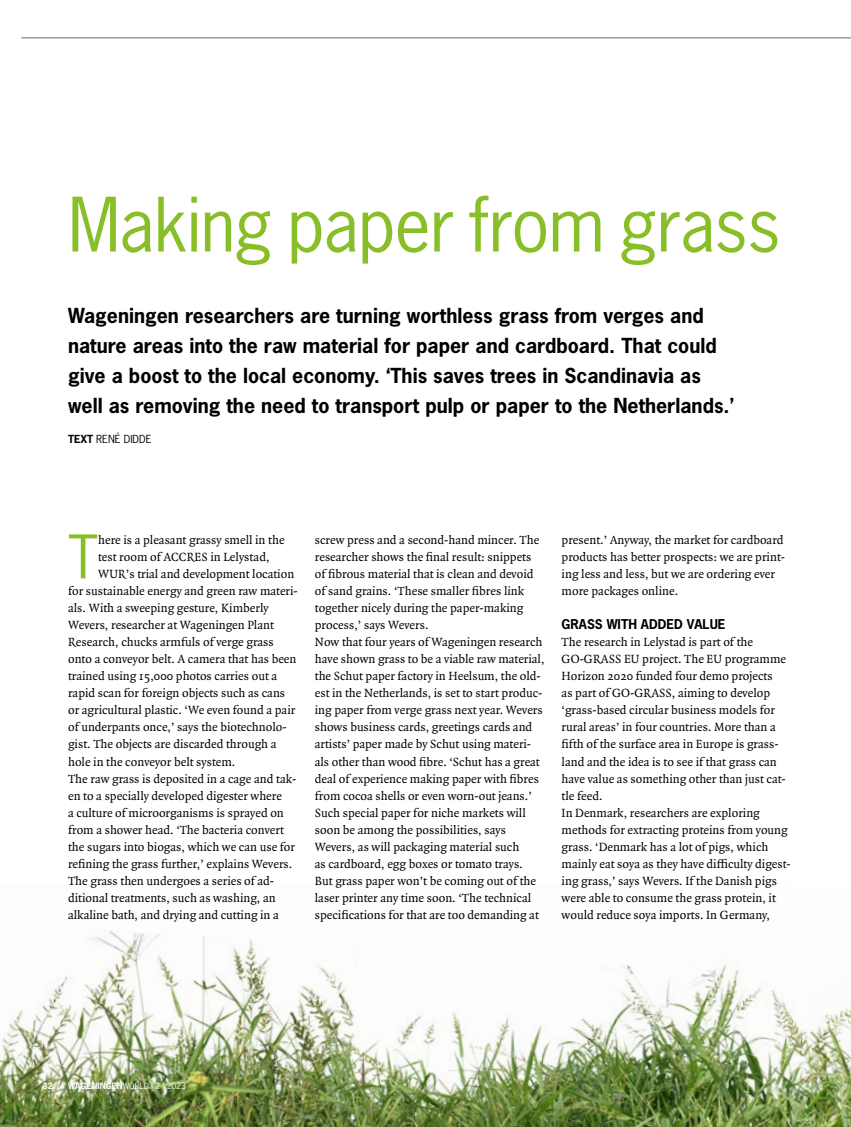
<style>
.page{position:relative;width:851px;height:1127px;background:#fff}
.page>*{position:absolute;margin:0;border:0;box-sizing:border-box;transform-origin:0 0}
.Kop_1_medium_corps_variabel_H1{font:70.5px "News Gothic Std";letter-spacing:-.015em;color:#88bf28}
.Body___Initiaal_Medium_UK_P{font:56.4px "News Gothic Std";color:#88bf28}
.Intro_UK_P{font:700 19.5px/30px "News Gothic Std";color:#000}
.Body_UK_P{font:12.75px/17px "Quadraat OT";color:#000}
.Body___Initiaal_Medium_UK_P-2{font:12.75px "Quadraat OT";color:#000}
.Tussenkop_H2{font:700 12.75px "News Gothic Std";color:#000}
.Credit_na_intro_P{font:10.5px "News Gothic Std";color:#000}
.t1{font:700 8.25px "News Gothic Std";letter-spacing:.01em;color:#fff}
.s1{font-weight:700}
.s2{font-weight:400}
</style>
<div class="page">
<img style="left:0;top:931px;width:850px;height:196px">
<svg style="left:21px;top:37px;width:829px;height:2px;background:#b3b4b4"></svg>
<h1 class="Kop_1_medium_corps_variabel_H1" style="left:68px;top:180px;width:714px">Making paper from grass</h1>
<p class="Intro_UK_P" style="left:68px;top:300px;width:667px">Wageningen researchers are turning worthless grass from verges and nature areas into the raw material for paper and cardboard. That could give a boost to the local economy. ‘This saves trees in Scandinavia as well as removing the need to transport pulp or paper to the Netherlands.’</p>
<p class="Credit_na_intro_P" style="left:68px;top:432px;width:85px"><span class="s1">TEXT</span> RENÉ DIDDE</p>
<p class="Body___Initiaal_Medium_UK_P" style="left:68px;top:521px;width:32px">T</p>
<p class="Body___Initiaal_Medium_UK_P-2" style="left:98px;top:533px;width:188px">here is a pleasant grassy smell in the</p>
<p class="Body___Initiaal_Medium_UK_P-2" style="left:98px;top:550px;width:173px">test room of ACCRES in Lelystad,</p>
<p class="Body___Initiaal_Medium_UK_P-2" style="left:98px;top:567px;width:198px">WUR’s trial and development location</p>
<p class="Body___Initiaal_Medium_UK_P-2" style="left:68px;top:584px;width:231px">for sustainable energy and green raw materi-</p>
<p class="Body___Initiaal_Medium_UK_P-2" style="left:68px;top:601px;width:202px">als. With a sweeping gesture, Kimberly</p>
<p class="Body___Initiaal_Medium_UK_P-2" style="left:68px;top:618px;width:207px">Wevers, researcher at Wageningen Plant</p>
<p class="Body___Initiaal_Medium_UK_P-2" style="left:68px;top:635px;width:207px">Research, chucks armfuls of verge grass</p>
<p class="Body___Initiaal_Medium_UK_P-2" style="left:68px;top:652px;width:230px">onto a conveyor belt. A camera that has been</p>
<p class="Body___Initiaal_Medium_UK_P-2" style="left:68px;top:669px;width:210px">trained using 15,000 photos carries out a</p>
<p class="Body___Initiaal_Medium_UK_P-2" style="left:68px;top:686px;width:219px">rapid scan for foreign objects such as cans</p>
<p class="Body___Initiaal_Medium_UK_P-2" style="left:68px;top:703px;width:229px">or agricultural plastic. ‘We even found a pair</p>
<p class="Body___Initiaal_Medium_UK_P-2" style="left:68px;top:720px;width:220px">of underpants once,’ says the biotechnolo-</p>
<p class="Body___Initiaal_Medium_UK_P-2" style="left:68px;top:737px;width:210px">gist. The objects are discarded through a</p>
<p class="Body___Initiaal_Medium_UK_P-2" style="left:68px;top:754px;width:169px">hole in the conveyor belt system.</p>
<p class="Body_UK_P" style="left:68px;top:770px;width:230px">The raw grass is deposited in a cage and tak&shy;en to a specially developed digester where<br>a culture of microorganisms is sprayed on from a shower head. ‘The bacteria convert the sugars into biogas, which we can use for refining the grass further,’ explains Wevers.</p>
<p class="Body_UK_P" style="left:68px;top:872px;width:212px">The grass then undergoes a series of ad&shy;ditional treatments, such as washing, an alkaline bath, and drying and cutting in a</p>
<p class="Body_UK_P" style="left:315px;top:532px;width:226px">screw press and a second-hand mincer. The researcher shows the final result: snippets of fibrous material that is clean and devoid of sand grains. ‘These smaller fibres link together nicely during the paper-making process,’ says Wevers.</p>
<p class="Body_UK_P" style="left:315px;top:634px;width:231px">Now that four years of Wageningen research have shown grass to be a viable raw material, the Schut paper factory in Heelsum, the old&shy;est in the Netherlands, is set to start produc&shy;ing paper from verge grass next year. Wevers shows business cards, greetings cards and artists’ paper made by Schut using materi&shy;als other than wood fibre. ‘Schut has a great deal of experience making paper with fibres from cocoa shells or even worn-out jeans.’</p>
<p class="Body_UK_P" style="left:315px;top:804px;width:225px">Such special paper for niche markets will soon be among the possibilities, says Wevers, as will packaging material such<br>as cardboard, egg boxes or tomato trays.<br>But grass paper won’t be coming out of the laser printer any time soon. ‘The technical specifications for that are too demanding at</p>
<p class="Body_UK_P" style="left:561px;top:532px;width:225px">present.’ Anyway, the market for cardboard products has better prospects: we are print&shy;ing less and less, but we are ordering ever more packages online.</p>
<h2 class="Tussenkop_H2" style="left:561px;top:616px;width:165px">GRASS WITH ADDED VALUE</h2>
<p class="Body_UK_P" style="left:561px;top:634px;width:226px">The research in Lelystad is part of the GO-GRASS EU project. The EU programme Horizon 2020 funded four demo projects as part of GO-GRASS, aiming to develop ‘grass-based circular business models for rural areas’ in four countries. More than a fifth of the surface area in Europe is grass&shy;land and the idea is to see if that grass can have value as something other than just cat&shy;tle feed.</p>
<p class="Body_UK_P" style="left:561px;top:804px;width:230px">In Denmark, researchers are exploring methods for extracting proteins from young grass. ‘Denmark has a lot of pigs, which mainly eat soya as they have difficulty digest&shy;ing grass,’ says Wevers. If the Danish pigs were able to consume the grass protein, it would reduce soya imports. In Germany,</p>
<p class="t1" style="left:43px;top:1080px;width:12px">32</p>
<p class="t1" style="left:68px;top:1080px;width:119px">WAGENINGEN<span class="s2">WORLD</span> <sup>|</sup> <span class="s2">2</span> <sup>|</sup> <span class="s2">2023</span></p>
</div>
